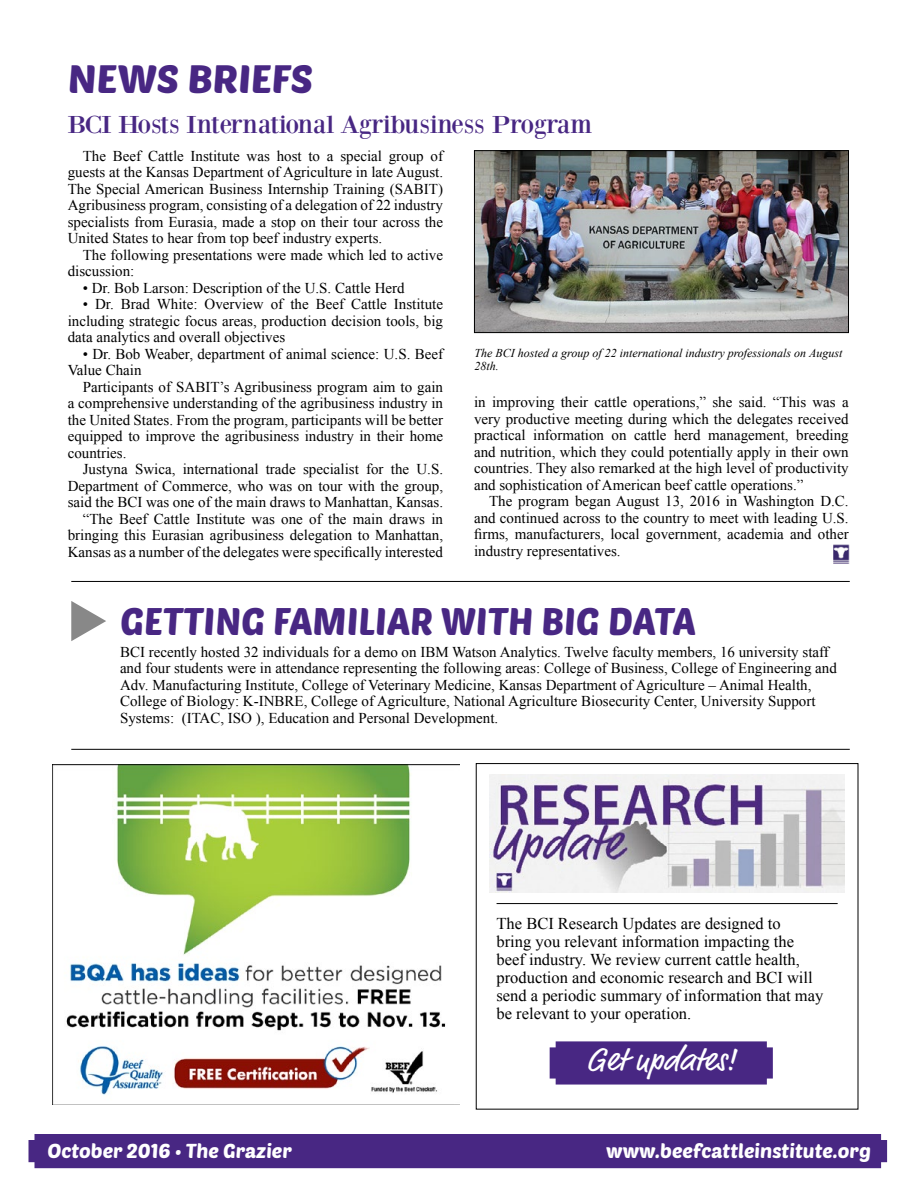
<style>
.page{position:relative;width:918px;height:1188px;background:#fff}
.page>*{position:absolute;margin:0;border:0;box-sizing:border-box;transform-origin:0 0}
.t1{font:38.55px "Poetsen One";letter-spacing:-.01em;color:#482783;scale:1.09 1}
.t2{font:37.5px "Poetsen One";color:#482783}
.t3{font:33px "Market OT";color:#fff}
.t4{font:25.5px "Bodoni XT";letter-spacing:-.01em;color:#482783;scale:1.09 1}
.t5{font:19.65px "Poetsen One";color:#fff}
.t6{font:16.5px/18px "Times New Roman";color:#000}
.t7{font:15px/16.5px "Times New Roman";color:#000;text-align:justify}
.t8{font:italic 12px/13.5px "Times New Roman";color:#000}
</style>
<div class="page">
<div style="left:28px;top:1134px;width:859px;height:34px;background:#482783"></div>
<hr style="left:71px;top:581px;width:779px;height:1px;background:#000">
<img style="left:476px;top:152px;width:371px;height:179px">
<div style="left:474px;top:150px;width:375px;height:183px;border:1px solid #000"></div>
<img style="left:490px;top:775px;width:355px;height:117px">
<hr style="left:497px;top:903px;width:341px;height:1px;background:#000">
<div style="left:550px;top:1041px;width:223px;height:44px;background:#482783"></div>
<img style="left:52px;top:765px;width:408px;height:339px">
<svg style="left:71px;top:601px;width:35px;height:40px"></svg>
<hr style="left:71px;top:749px;width:779px;height:1px;background:#000">
<img style="left:833px;top:545px;width:16px;height:19px">
<h1 class="t1" style="left:68px;top:54px;width:227px">NEWS BRIEFS</h1>
<h3 class="t4" style="left:68px;top:109px;width:482px">BCI Hosts International Agribusiness Program</h3>
<p class="t7" style="left:68px;top:147px;width:377px;text-indent:15px">The Beef Cattle Institute was host to a special group of guests at the Kansas Department of Agriculture in late August.<br>The Special American Business Internship Training (SABIT)<br>Agribusiness program, consisting of a delegation of 22 industry specialists from Eurasia, made a stop on their tour across the United States to hear from top beef industry experts.</p>
<p class="t7" style="left:68px;top:246px;width:377px;text-indent:15px">The following presentations were made which led to active discussion:</p>
<p class="t7" style="left:83px;top:279px;width:323px">• Dr. Bob Larson: Description of the U.S. Cattle Herd</p>
<p class="t7" style="left:68px;top:296px;width:377px;text-indent:15px">• Dr. Brad White: Overview of the Beef Cattle Institute including strategic focus areas, production decision tools, big data analytics and overall objectives</p>
<p class="t7" style="left:68px;top:345px;width:377px;text-indent:15px">• Dr. Bob Weaber, department of animal science: U.S. Beef<br>Value Chain</p>
<p class="t7" style="left:68px;top:378px;width:377px;text-indent:15px">Participants of SABIT’s Agribusiness program aim to gain a comprehensive understanding of the agribusiness industry in the United States. From the program, participants will be better equipped to improve the agribusiness industry in their home countries.</p>
<p class="t7" style="left:68px;top:461px;width:377px;text-align:right">Justyna Swica, international trade specialist for the U.S.<br>Department of Commerce, who was on tour with the group, said the BCI was one of the main draws to Manhattan, Kansas. “The Beef Cattle Institute was one of the main draws in bringing this Eurasian agribusiness delegation to Manhattan, Kansas as a number of the delegates were specifically interested</p>
<p class="t8" style="left:474px;top:346px;width:369px">The BCI hosted a group of 22 international industry professionals on August<br>28th.</p>
<p class="t7" style="left:474px;top:394px;width:376px">in improving their cattle operations,” she said. “This was a very productive meeting during which the delegates received practical information on cattle herd management, breeding and nutrition, which they could potentially apply in their own countries. They also remarked at the high level of productivity and sophistication of American beef cattle operations.”</p>
<p class="t7" style="left:474px;top:493px;width:376px;text-indent:15px">The program began August 13, 2016 in Washington D.C. and continued across to the country to meet with leading U.S. firms, manufacturers, local government, academia and other industry representatives.</p>
<h2 class="t2" style="left:120px;top:597px;width:578px">GETTING FAMILIAR WITH BIG DATA</h2>
<p class="t7" style="left:120px;top:643px;width:718px;text-align:left">BCI recently hosted 32 individuals for a demo on IBM Watson Analytics. Twelve faculty members, 16 university staff and four students were in attendance representing the following areas: College of Business, College of Engineering and Adv. Manufacturing Institute, College of Veterinary Medicine, Kansas Department of Agriculture – Animal Health, College of Biology: K-INBRE, College of Agriculture, National Agriculture Biosecurity Center, University Support Systems: (ITAC, ISO ), Education and Personal Development.</p>
<p class="t6" style="left:497px;top:914px;width:328px">The BCI Research Updates are designed to<br>bring you relevant information impacting the beef industry. We review current cattle health, production and economic research and BCI will send a periodic summary of information that may be relevant to your operation.</p>
<h3 class="t3" style="left:586px;top:1039px;width:151px">Get updates!</h3>
<h3 class="t5" style="left:47px;top:1138px;width:246px">October 2016 • The Grazier</h3>
<h3 class="t5" style="left:606px;top:1138px;width:266px">www.beefcattleinstitute.org</h3>
</div>
